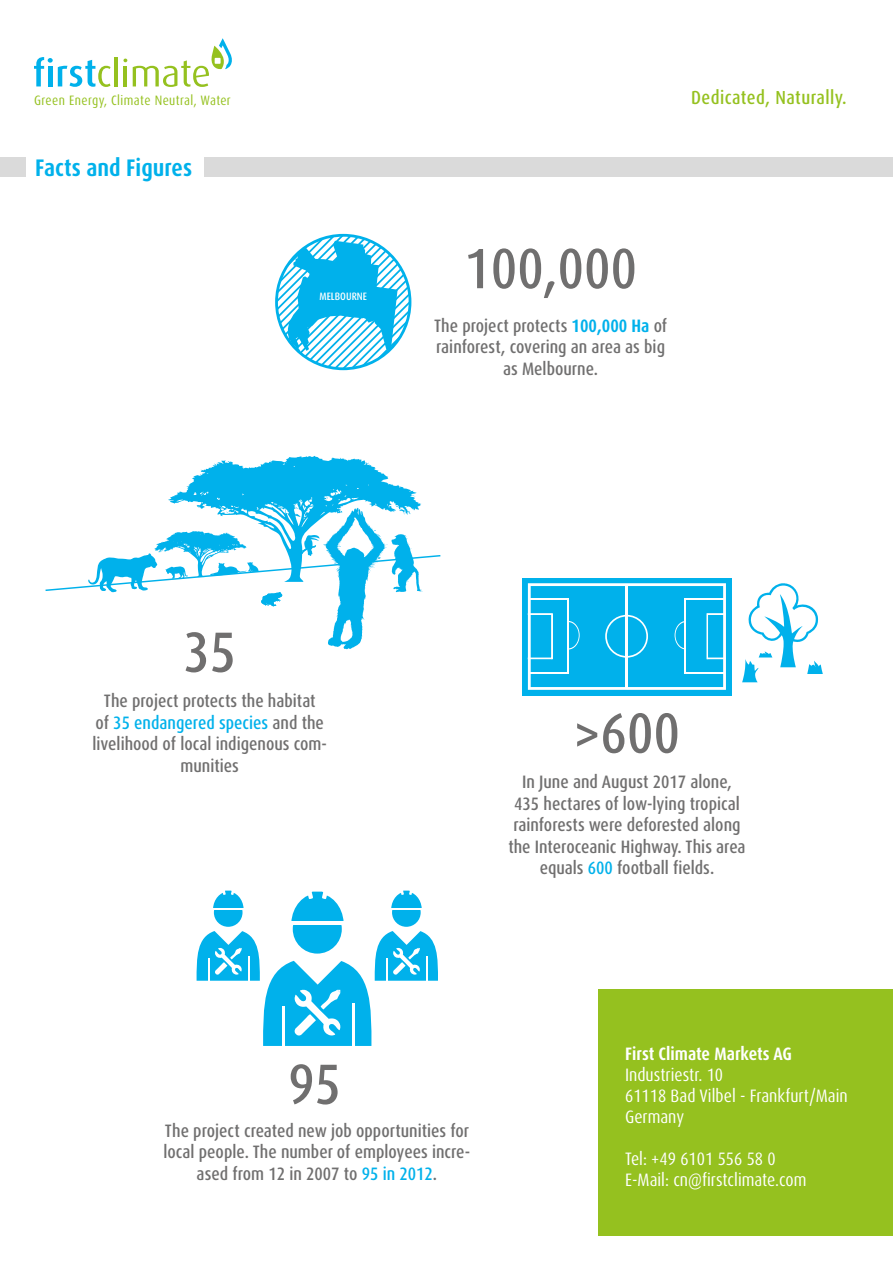
<style>
.page{position:relative;width:893px;height:1263px;background:#fff}
.page>*{position:absolute;margin:0;border:0;box-sizing:border-box;transform-origin:0 0}
.t1{font:500 condensed 57px "Dax Pro";color:#706f6f}
.t2{font:700 condensed 24px "Dax Pro";color:#00b1eb}
.t3{font:500 condensed 18.9px "Dax Pro";letter-spacing:.025em;color:#95c11f}
.t4{font:500 condensed 18px/21.6px "Dax Pro";color:#706f6f;text-align:center}
.t5{font:condensed 18px/21px "Dax Pro";color:#fff}
.t6{font:700 condensed 18px "Dax Pro";color:#fff}
.t7{font:condensed 13.65px "Dax Pro";letter-spacing:.03em;color:#95c11f}
.t8{font:500 condensed 10.65px "Dax Pro";color:#fff}
.s1{font-weight:700;color:#00b1eb}
.s2{color:#00b1eb}
</style>
<div class="page">
<div style="left:522px;top:578px;width:210px;height:117px;background:#00b1eb"></div>
<svg style="left:528px;top:583px;width:198px;height:107px"></svg>
<div style="left:599px;top:989px;width:294px;height:247px;background:#95c11f"></div>
<hr style="left:115px;top:57px;width:3px;height:29px;background:#95c11f">
<hr style="left:124px;top:66px;width:3px;height:20px;background:#95c11f">
<svg style="left:34px;top:57px;width:76px;height:30px"></svg>
<svg style="left:123px;top:59px;width:4px;height:3px"></svg>
<svg style="left:133px;top:38px;width:99px;height:49px"></svg>
<div style="left:204px;top:157px;width:689px;height:19px;background:#dadada"></div>
<div style="left:0;top:158px;width:26px;height:19px;background:#dadada"></div>
<svg style="left:277px;top:235px;width:133px;height:134px"></svg>
<div style="left:275px;top:234px;width:136px;height:136px;border:3px solid #00b1eb;border-radius:50%"></div>
<svg style="left:742px;top:583px;width:81px;height:99px"></svg>
<svg style="left:45px;top:455px;width:396px;height:195px"></svg>
<div style="left:293px;top:904px;width:49px;height:49px;background:#00b1eb;border-radius:50%"></div>
<svg style="left:291px;top:891px;width:53px;height:30px"></svg>
<hr style="left:291px;top:921px;width:53px;height:3px;background:#fff">
<div style="left:392px;top:898px;width:29px;height:29px;background:#00b1eb;border-radius:50%"></div>
<svg style="left:391px;top:890px;width:31px;height:18px"></svg>
<hr style="left:391px;top:908px;width:31px;height:2px;background:#fff">
<div style="left:214px;top:898px;width:29px;height:29px;background:#00b1eb;border-radius:50%"></div>
<svg style="left:213px;top:890px;width:31px;height:18px"></svg>
<hr style="left:213px;top:908px;width:31px;height:2px;background:#fff">
<svg style="left:197px;top:931px;width:241px;height:115px"></svg>
<hr style="left:248px;top:956px;width:2px;height:29px;background:#fff">
<p class="t7" style="left:34px;top:91px;width:198px">Green Energy, Climate Neutral, Water</p>
<p class="t3" style="left:691px;top:85px;width:157px">Dedicated, Naturally.</p>
<p class="t2" style="left:35px;top:153px;width:158px">Facts and Figures</p>
<p class="t8" style="left:320px;top:289px;width:49px">MELBOURNE</p>
<p class="t1" style="left:464px;top:232px;width:174px">100,000</p>
<p class="t4" style="left:434px;top:315px;width:235px">The project protects <span class="s1">100,000 Ha</span> of rainforest, covering an area as big as Melbourne.</p>
<p class="t1" style="left:183px;top:615px;width:55px">35</p>
<p class="t4" style="left:93px;top:690px;width:236px">The project protects the habitat<br>of <span class="s2">35 endangered species</span> and the livelihood of local indigenous com&shy;munities</p>
<p class="t1" style="left:574px;top:696px;width:108px">&gt;600</p>
<p class="t4" style="left:508px;top:771px;width:239px">In June and August 2017 alone, 435 hectares of low-lying tropical rainforests were deforested along the Interoceanic Highway. This area equals <span class="s2">600</span> football fields.</p>
<p class="t1" style="left:288px;top:1047px;width:55px">95</p>
<p class="t4" style="left:163px;top:1120px;width:308px">The project created new job opportunities for local people. The number of employees incre&shy;ased from 12 in 2007 to <span class="s2">95 in 2012</span>.</p>
<p class="t6" style="left:625px;top:1042px;width:169px">First Climate Markets AG</p>
<p class="t5" style="left:625px;top:1065px;width:100px">Industriestr. 10</p>
<p class="t5" style="left:625px;top:1086px;width:224px">61118 Bad Vilbel - Frankfurt/Main<br>Germany</p>
<p class="t5" style="left:625px;top:1149px;width:152px">Tel: +49 6101 556 58 0</p>
<p class="t5" style="left:625px;top:1170px;width:183px">E-Mail: cn@firstclimate.com</p>
</div>
